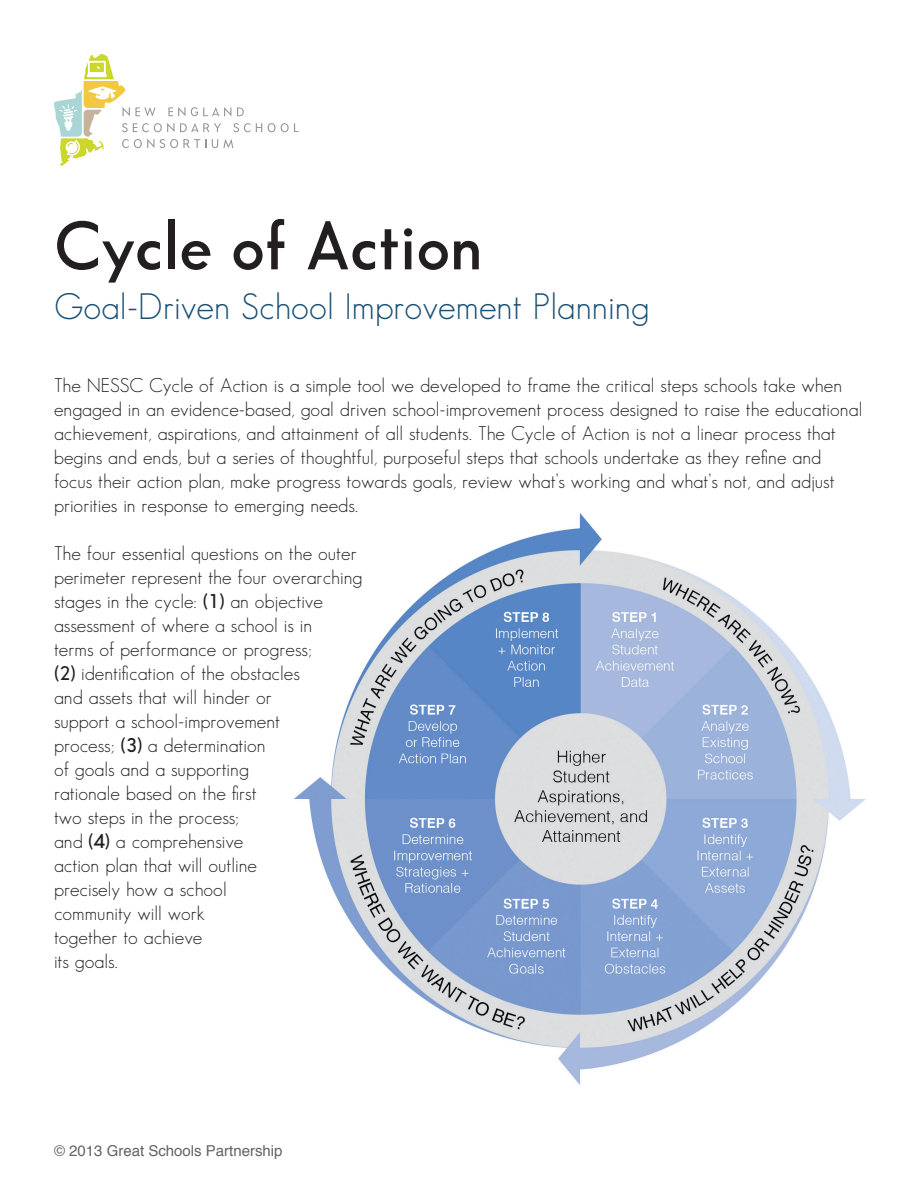
<style>
.page{position:relative;width:918px;height:1188px;background:#fff}
.page>*{position:absolute;margin:0;border:0;box-sizing:border-box;transform-origin:0 0}
.t1{font:600 67.5px "Sans Serif FLF";color:#231f20}
.t2{font:36px "Sans Serif FLF";color:#1a4f74}
.t3{font:19.5px/24px "Sans Serif FLF";color:#231f20}
.t4{font:15px "Helvetica";color:#636366}
.s1{font-weight:600}
</style>
<div class="page">
<svg style="left:268px;top:123px;width:31px;height:9px"></svg>
<svg style="left:54px;top:54px;width:208px;height:112px"></svg>
<img style="left:295px;top:514px;width:571px;height:571px">
<h1 class="t1" style="left:54px;top:208px;width:429px">Cycle of Action</h1>
<h2 class="t2" style="left:54px;top:286px;width:597px">Goal-Driven School Improvement Planning</h2>
<p class="t3" style="left:54px;top:373px;width:810px">The NESSC Cycle of Action is a simple tool we developed to frame the critical steps schools take when engaged in an evidence-based, goal driven school-improvement process designed to raise the educational achievement, aspirations, and attainment of all students. The Cycle of Action is not a linear process that begins and ends, but a series of thoughtful, purposeful steps that schools undertake as they refine and focus their action plan, make progress towards goals, review what’s working and what’s not, and adjust priorities in response to emerging needs.</p>
<p class="t3" style="left:54px;top:541px;width:310px">The four essential questions on the outer perimeter represent the four overarching stages in the cycle: <span class="s1">(1)</span> an objective assessment of where a school is in<br>terms of performance or progress;<br><span class="s1">(2)</span> identification of the obstacles<br>and assets that will hinder or<br>support a school-improvement<br>process; <span class="s1">(3)</span> a determination<br>of goals and a supporting<br>rationale based on the first<br>two steps in the process;<br>and <span class="s1">(4)</span> a comprehensive<br>action plan that will outline<br>precisely how a school<br>community will work<br>together to achieve<br>its goals.</p>
<p class="t4" style="left:54px;top:1139px;width:230px">© 2013 Great Schools Partnership</p>
</div>
